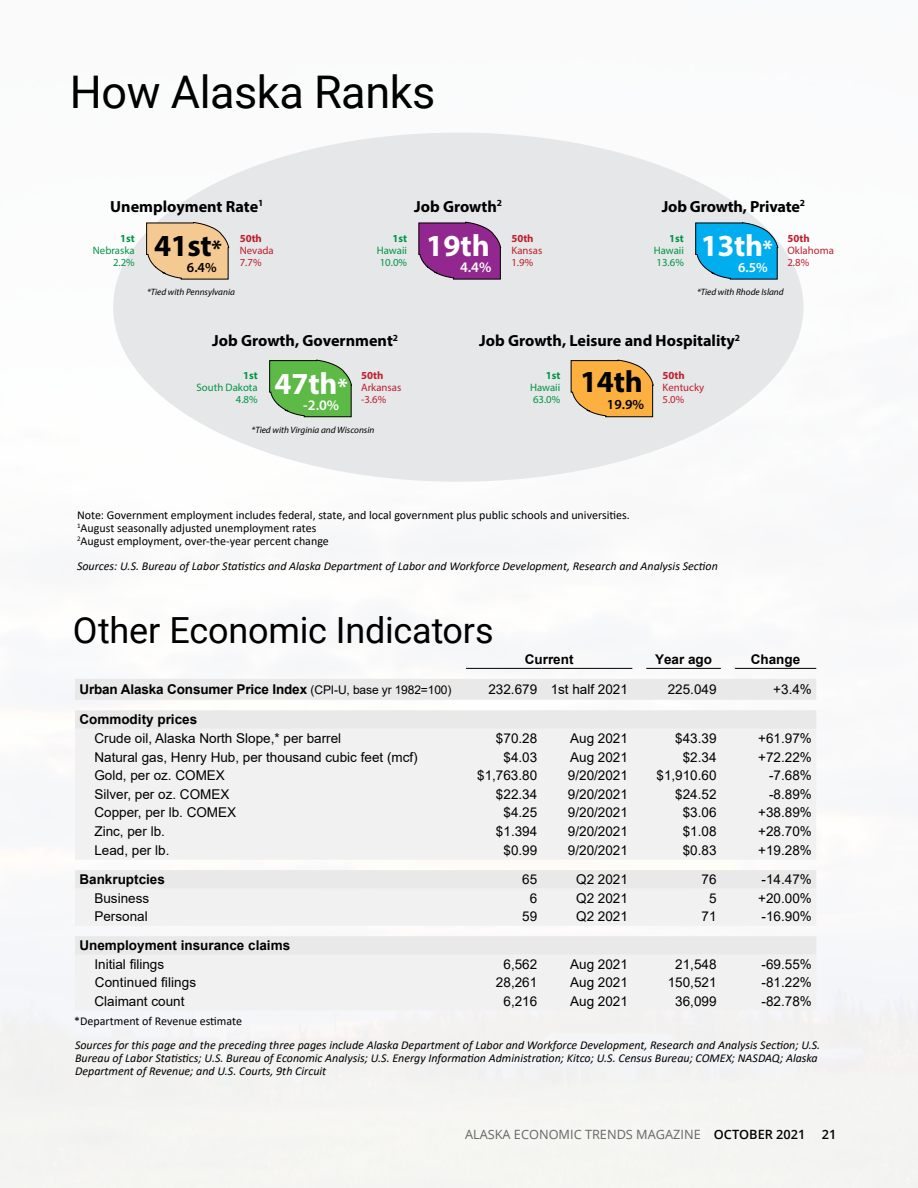
<style>
.page{position:relative;width:918px;height:1188px;background:#fff}
.page>*{position:absolute;margin:0;border:0;box-sizing:border-box;transform-origin:0 0}
.t1{font:45px "Roboto";letter-spacing:-.01em;color:#000}
.AT_article_text{font:36px "Roboto";letter-spacing:-.005em;color:#000}
.t2{font:700 30.75px "Myriad Pro";letter-spacing:-.005em;color:#fff}
.t3{font:700 30.75px "Myriad Pro";letter-spacing:-.01em;color:#000}
.t4{font:700 16.2px "Myriad Pro";color:#000}
.t5{font:600 14.55px "Myriad Pro";color:#fff}
.t6{font:600 13.8px "Myriad Pro";color:#000}
.t7{font:600 13.8px "Myriad Pro";color:#fff}
.t8{font:13.5px "Arial";color:#000}
.t9{font:700 13.5px "Arial";color:#000}
.t10{font:700 13.35px "Arial";color:#000}
.t11{font:12.75px "Open Sans";color:#666}
.t12{font:600 12.75px "Open Sans";color:#000}
.t13{font:italic 12px/12.8px "Calibri";color:#000}
.t14{font:12px "Calibri";color:#000}
.t15{font:10.8px/12.3px "Myriad Pro";color:#be1e2d}
.t16{font:10.8px/12.3px "Myriad Pro";color:#009444;text-align:justify}
.t17{font:italic 9.3px "Myriad Pro";color:#000}
.s1{font-weight:700}
.s2{font-size:23.1px}
.s3{font-weight:400;font-size:12px}
.s4{font-weight:600;color:#000}
</style>
<div class="page">
<svg style="left:75px;top:679px;width:741px;height:50px;fill:#e9e9ea"></svg>
<div style="left:75px;top:729px;width:741px;height:281px;background:#f1f1f2"></div>
<hr style="left:735px;top:668px;width:81px;height:1px;background:#000">
<hr style="left:646px;top:668px;width:75px;height:1px;background:#000">
<hr style="left:466px;top:668px;width:76px;height:1px;background:#000">
<hr style="left:542px;top:668px;width:90px;height:1px;background:#000">
<div style="left:113px;top:133px;width:691px;height:349px;background:#e6e7e8;border-radius:50%"></div>
<svg style="left:146px;top:222px;width:84px;height:58px;background:#e5c395"></svg>
<svg style="left:269px;top:359px;width:83px;height:59px;background:#6bb659"></svg>
<svg style="left:418px;top:221px;width:84px;height:59px;background:#974194"></svg>
<svg style="left:695px;top:222px;width:84px;height:58px;background:#1fade2"></svg>
<svg style="left:570px;top:359px;width:84px;height:59px;background:#eaaf56"></svg>
<p class="t1" style="left:70px;top:60px;width:367px">How Alaska Ranks</p>
<p class="t4" style="left:110px;top:196px;width:155px">Unemployment Rate<sup>1</sup></p>
<p class="t4" style="left:414px;top:196px;width:89px">Job Growth<sup>2</sup></p>
<p class="t4" style="left:662px;top:196px;width:145px">Job Growth, Private<sup>2</sup></p>
<p class="t16" style="left:93px;top:232px;width:43px;text-align:right"><span class="s1">1st<br></span>Nebraska<br>2.2%</p>
<p class="t3" style="left:154px;top:225px;width:69px">41st<span class="s2">*</span></p>
<p class="t6" style="left:187px;top:258px;width:31px">6.4%</p>
<p class="t15" style="left:240px;top:232px;width:36px"><span class="s1">50th<br></span>Nevada<br>7.7%</p>
<p class="t16" style="left:377px;top:232px;width:32px;text-indent:16px"><span class="s1">1st </span>Hawaii 10.0%</p>
<p class="t2" style="left:426px;top:225px;width:65px">19th</p>
<p class="t5" style="left:460px;top:258px;width:33px">4.4%</p>
<p class="t2" style="left:701px;top:225px;width:74px">13th<span class="s2">*</span></p>
<p class="t15" style="left:511px;top:232px;width:32px"><span class="s1">50th<br></span>Kansas<br>1.9%</p>
<p class="t15" style="left:787px;top:232px;width:48px"><span class="s1">50th<br></span>Oklahoma<br>2.8%</p>
<p class="t16" style="left:654px;top:232px;width:32px;text-indent:16px"><span class="s1">1st </span>Hawaii 13.6%</p>
<p class="t7" style="left:738px;top:258px;width:31px">6.5%</p>
<p class="t17" style="left:147px;top:286px;width:89px">*Tied with Pennsylvania</p>
<p class="t17" style="left:697px;top:286px;width:88px">*Tied with Rhode Island</p>
<p class="t4" style="left:212px;top:330px;width:187px">Job Growth, Government<sup>2</sup></p>
<p class="t4" style="left:479px;top:330px;width:262px">Job Growth, Leisure and Hospitality<sup>2</sup></p>
<p class="t16" style="left:197px;top:369px;width:63px;text-align:right"><span class="s1">1st<br></span>South Dakota<br>4.8%</p>
<p class="t3" style="left:580px;top:362px;width:64px">14th</p>
<p class="t15" style="left:361px;top:369px;width:42px"><span class="s1">50th<br></span>Arkansas -3.6%</p>
<p class="t2" style="left:275px;top:363px;width:75px">47th<span class="s2">*</span></p>
<p class="t16" style="left:530px;top:369px;width:32px;text-indent:16px"><span class="s1">1st </span>Hawaii 63.0%</p>
<p class="t6" style="left:607px;top:396px;width:39px">19.9%</p>
<p class="t5" style="left:303px;top:395px;width:37px">-2.0%</p>
<p class="t17" style="left:252px;top:424px;width:124px">*Tied with Virginia and Wisconsin</p>
<p class="t15" style="left:663px;top:369px;width:43px"><span class="s1">50th<br></span>Kentucky<br>5.0%</p>
<p class="t14" style="left:77px;top:507px;width:554px">Note: Government employment includes federal, state, and local government plus public schools and universities.</p>
<p class="t14" style="left:77px;top:520px;width:241px"><sup>1</sup>August seasonally adjusted unemployment rates</p>
<p class="t14" style="left:77px;top:532px;width:253px"><sup>2</sup>August employment, over-the-year percent change</p>
<p class="t13" style="left:77px;top:559px;width:642px">Sources: U.S. Bureau of Labor Statistics and Alaska Department of Labor and Workforce Development, Research and Analysis Section</p>
<p class="AT_article_text" style="left:73px;top:605px;width:422px">Other Economic Indicators</p>
<p class="t10" style="left:525px;top:650px;width:50px">Current</p>
<p class="t10" style="left:655px;top:650px;width:59px">Year ago</p>
<p class="t10" style="left:751px;top:650px;width:51px">Change</p>
<p class="t9" style="left:79px;top:680px;width:374px">Urban Alaska Consumer Price Index <span class="s3">(CPI-U, base yr 1982=100)</span></p>
<p class="t8" style="left:488px;top:680px;width:50px">232.679</p>
<p class="t8" style="left:551px;top:680px;width:79px">1st half 2021</p>
<p class="t8" style="left:668px;top:680px;width:50px">225.049</p>
<p class="t8" style="left:773px;top:680px;width:40px">+3.4%</p>
<p class="t9" style="left:79px;top:710px;width:119px">Commodity prices</p>
<p class="t8" style="left:94px;top:729px;width:248px">Crude oil, Alaska North Slope,* per barrel</p>
<p class="t8" style="left:496px;top:729px;width:43px">$70.28</p>
<p class="t8" style="left:570px;top:729px;width:59px">Aug 2021</p>
<p class="t8" style="left:675px;top:729px;width:43px">$43.39</p>
<p class="t8" style="left:758px;top:729px;width:55px">+61.97%</p>
<p class="t8" style="left:94px;top:747px;width:325px">Natural gas, Henry Hub, per thousand cubic feet (mcf)</p>
<p class="t8" style="left:503px;top:747px;width:35px">$4.03</p>
<p class="t8" style="left:570px;top:747px;width:59px">Aug 2021</p>
<p class="t8" style="left:683px;top:747px;width:35px">$2.34</p>
<p class="t8" style="left:758px;top:747px;width:55px">+72.22%</p>
<p class="t8" style="left:94px;top:766px;width:132px">Gold, per oz. COMEX</p>
<p class="t8" style="left:477px;top:766px;width:62px">$1,763.80</p>
<p class="t8" style="left:568px;top:766px;width:62px">9/20/2021</p>
<p class="t8" style="left:657px;top:766px;width:62px">$1,910.60</p>
<p class="t8" style="left:769px;top:766px;width:44px">-7.68%</p>
<p class="t8" style="left:94px;top:785px;width:137px">Silver, per oz. COMEX</p>
<p class="t8" style="left:496px;top:785px;width:43px">$22.34</p>
<p class="t8" style="left:568px;top:785px;width:62px">9/20/2021</p>
<p class="t8" style="left:675px;top:785px;width:43px">$24.52</p>
<p class="t8" style="left:769px;top:785px;width:44px">-8.89%</p>
<p class="t8" style="left:94px;top:803px;width:143px">Copper, per lb. COMEX</p>
<p class="t8" style="left:503px;top:803px;width:35px">$4.25</p>
<p class="t8" style="left:568px;top:803px;width:62px">9/20/2021</p>
<p class="t8" style="left:683px;top:803px;width:35px">$3.06</p>
<p class="t8" style="left:758px;top:803px;width:55px">+38.89%</p>
<p class="t8" style="left:94px;top:822px;width:72px">Zinc, per lb.</p>
<p class="t8" style="left:496px;top:822px;width:43px">$1.394</p>
<p class="t8" style="left:568px;top:822px;width:62px">9/20/2021</p>
<p class="t8" style="left:683px;top:822px;width:35px">$1.08</p>
<p class="t8" style="left:758px;top:822px;width:55px">+28.70%</p>
<p class="t8" style="left:94px;top:841px;width:77px">Lead, per lb.</p>
<p class="t8" style="left:503px;top:841px;width:35px">$0.99</p>
<p class="t8" style="left:568px;top:841px;width:62px">9/20/2021</p>
<p class="t8" style="left:683px;top:841px;width:35px">$0.83</p>
<p class="t8" style="left:758px;top:841px;width:55px">+19.28%</p>
<p class="t9" style="left:79px;top:870px;width:87px">Bankruptcies</p>
<p class="t8" style="left:522px;top:870px;width:17px">65</p>
<p class="t8" style="left:576px;top:870px;width:53px">Q2 2021</p>
<p class="t8" style="left:702px;top:870px;width:17px">76</p>
<p class="t8" style="left:762px;top:870px;width:52px">-14.47%</p>
<p class="t8" style="left:94px;top:889px;width:56px">Business</p>
<p class="t8" style="left:530px;top:889px;width:9px">6</p>
<p class="t8" style="left:576px;top:889px;width:53px">Q2 2021</p>
<p class="t8" style="left:709px;top:889px;width:9px">5</p>
<p class="t8" style="left:758px;top:889px;width:55px">+20.00%</p>
<p class="t8" style="left:94px;top:907px;width:55px">Personal</p>
<p class="t8" style="left:522px;top:907px;width:17px">59</p>
<p class="t8" style="left:576px;top:907px;width:53px">Q2 2021</p>
<p class="t8" style="left:702px;top:907px;width:17px">71</p>
<p class="t8" style="left:762px;top:907px;width:52px">-16.90%</p>
<p class="t9" style="left:79px;top:936px;width:212px">Unemployment insurance claims</p>
<p class="t8" style="left:94px;top:955px;width:71px">Initial filings</p>
<p class="t8" style="left:503px;top:955px;width:35px">6,562</p>
<p class="t8" style="left:570px;top:955px;width:59px">Aug 2021</p>
<p class="t8" style="left:675px;top:955px;width:43px">21,548</p>
<p class="t8" style="left:762px;top:955px;width:52px">-69.55%</p>
<p class="t8" style="left:95px;top:973px;width:103px">Continued filings</p>
<p class="t8" style="left:496px;top:973px;width:43px">28,261</p>
<p class="t8" style="left:570px;top:973px;width:59px">Aug 2021</p>
<p class="t8" style="left:668px;top:973px;width:50px">150,521</p>
<p class="t8" style="left:762px;top:973px;width:52px">-81.22%</p>
<p class="t8" style="left:94px;top:992px;width:92px">Claimant count</p>
<p class="t8" style="left:503px;top:992px;width:35px">6,216</p>
<p class="t8" style="left:570px;top:992px;width:59px">Aug 2021</p>
<p class="t8" style="left:675px;top:992px;width:43px">36,099</p>
<p class="t8" style="left:762px;top:992px;width:52px">-82.78%</p>
<p class="t14" style="left:74px;top:1013px;width:169px">*Department of Revenue estimate</p>
<p class="t13" style="left:75px;top:1038px;width:747px">Sources for this page and the preceding three pages include Alaska Department of Labor and Workforce Development, Research and Analysis Section; U.S.<br>Bureau of Labor Statistics; U.S. Bureau of Economic Analysis; U.S. Energy Information Administration; Kitco; U.S. Census Bureau; COMEX; NASDAQ; Alaska<br>Department of Revenue; and U.S. Courts, 9th Circuit</p>
<p class="t11" style="left:465px;top:1126px;width:342px">ALASKA ECONOMIC TRENDS MAGAZINE <span class="s4">OCTOBER 2021</span></p>
<p class="t12" style="left:822px;top:1126px;width:16px">21</p>
</div>
